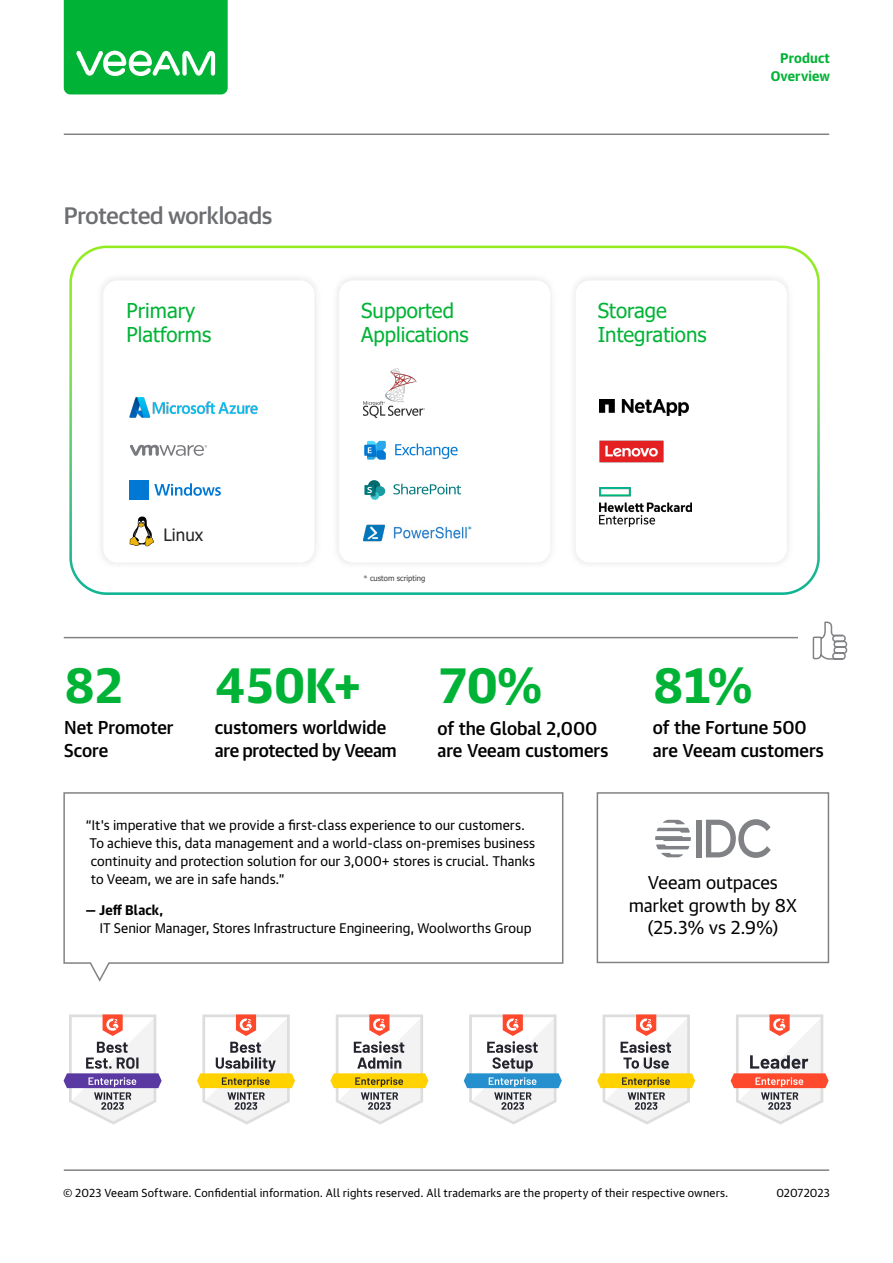
<style>
.page{position:relative;width:893px;height:1263px;background:#fff}
.page>*{position:absolute;margin:0;border:0;box-sizing:border-box;transform-origin:0 0}
.Subtitle_20{font:700 48px "Guardian Text Sans Cy";letter-spacing:-.035em;color:#00b336}
.Subtitle_16{font:500 24px "Guardian Sans Cy";letter-spacing:-.005em;color:#6d6e71}
.t1{font:20.4px/24.6px "Tahoma";color:#00b336}
.body_text_12{font:500 18px/22.5px "Guardian Text Sans Cy";letter-spacing:-.005em;color:#000}
.body_text_12-2{font:18px/22.5px "Guardian Text Sans Cy";letter-spacing:-.01em;color:#000;text-align:center}
.t2{font:17.1px "Tahoma";color:#262626}
.body_text_9__max_5_c{font:13.5px/18px "Guardian Text Sans Cy";color:#000}
.body_text_7_5__max_4{font:13.5px/18px "Guardian Text Sans Cy";letter-spacing:-.005em;color:#000}
.t3{font:700 13.5px/18px "Guardian Text Sans Cy";letter-spacing:.01em;color:#00b336;text-align:right}
.t4{font:11.25px "Guardian Text Sans Cy";letter-spacing:.015em;color:#000}
.t5{font:7.65px "Tahoma";color:#404040}
.t6{font:7.65px "Tahoma";color:#0277bd}
.s1{color:#58595c}
.s2{font-weight:700}
</style>
<div class="page">
<hr style="left:64px;top:1169px;width:765px;height:2px;background:#808285">
<svg style="left:64px;top:0;width:164px;height:94px;background:#19ba4a"></svg>
<hr style="left:64px;top:134px;width:765px;height:1px;background:#808285">
<div style="left:696px;top:820px;width:6px;height:37px;background:#808285"></div>
<svg style="left:706px;top:819px;width:65px;height:39px"></svg>
<svg style="left:655px;top:820px;width:36px;height:37px"></svg>
<div style="left:597px;top:792px;width:232px;height:171px;border:2px solid #808285"></div>
<svg style="left:63px;top:792px;width:501px;height:190px"></svg>
<hr style="left:64px;top:637px;width:767px;height:1px;background:#808285">
<div style="left:798px;top:610px;width:63px;height:63px;background:#fff"></div>
<svg style="left:812px;top:621px;width:36px;height:39px"></svg>
<svg style="left:69px;top:246px;width:751px;height:349px"></svg>
<svg style="left:130px;top:445px;width:77px;height:11px"></svg>
<svg style="left:154px;top:483px;width:67px;height:13px"></svg>
<div style="left:129px;top:480px;width:9px;height:9px;background:#0078d4"></div>
<div style="left:139px;top:480px;width:9px;height:9px;background:#0078d4"></div>
<div style="left:129px;top:490px;width:9px;height:9px;background:#0078d4"></div>
<div style="left:139px;top:490px;width:9px;height:9px;background:#0078d4"></div>
<img style="left:363px;top:362px;width:61px;height:61px">
<div style="left:364px;top:445px;width:11px;height:11px;background:#0078d4"></div>
<svg style="left:367px;top:441px;width:19px;height:19px"></svg>
<svg style="left:395px;top:443px;width:63px;height:16px"></svg>
<div style="left:368px;top:480px;width:12px;height:12px;background:#036c70;border-radius:50%"></div>
<div style="left:375px;top:486px;width:10px;height:10px;background:#1a9ba1;border-radius:50%"></div>
<div style="left:371px;top:492px;width:8px;height:8px;background:#37c6d0;border-radius:50%"></div>
<svg style="left:364px;top:484px;width:12px;height:13px"></svg>
<svg style="left:393px;top:484px;width:68px;height:10px"></svg>
<img style="left:565px;top:269px;width:231px;height:304px">
<div style="left:576px;top:280px;width:211px;height:282px;background:#fff;border-radius:14px"></div>
<img style="left:599px;top:487px;width:93px;height:39px">
<img style="left:599px;top:440px;width:65px;height:23px">
<img style="left:599px;top:399px;width:89px;height:16px">
<svg style="left:130px;top:516px;width:24px;height:30px"></svg>
<img style="left:363px;top:523px;width:22px;height:21px">
<img style="left:391px;top:525px;width:80px;height:16px">
<img style="left:128px;top:394px;width:130px;height:26px">
<svg style="left:64px;top:1014px;width:98px;height:110px"></svg>
<svg style="left:197px;top:1014px;width:98px;height:110px"></svg>
<svg style="left:330px;top:1014px;width:98px;height:110px"></svg>
<svg style="left:464px;top:1014px;width:98px;height:110px"></svg>
<svg style="left:597px;top:1014px;width:98px;height:110px"></svg>
<svg style="left:731px;top:1014px;width:98px;height:110px"></svg>
<p class="Subtitle_16" style="left:64px;top:199px;width:210px">Protected workloads</p>
<p class="t1" style="left:127px;top:299px;width:86px">Primary<br>Platforms</p>
<p class="t1" style="left:361px;top:299px;width:109px">Supported<br>Applications</p>
<p class="t1" style="left:598px;top:299px;width:110px">Storage<br>Integrations</p>
<p class="t3" style="left:771px;top:48px;width:61px">Product<br>Overview</p>
<p class="t2" style="left:163px;top:523px;width:41px">Linux</p>
<p class="t5" style="left:363px;top:573px;width:63px"><span class="s1">*</span> custom scripting</p>
<p class="t6" style="left:468px;top:524px;width:6px">*</p>
<p class="Subtitle_20" style="left:64px;top:645px;width:62px">82</p>
<p class="body_text_12" style="left:64px;top:714px;width:111px">Net Promoter<br>Score</p>
<p class="Subtitle_20" style="left:215px;top:645px;width:149px">450K+</p>
<p class="body_text_12" style="left:215px;top:714px;width:183px">customers worldwide are protected by Veeam</p>
<p class="Subtitle_20" style="left:437px;top:646px;width:105px">70%</p>
<p class="body_text_12" style="left:437px;top:715px;width:172px">of the Global 2,000 are Veeam customers</p>
<p class="Subtitle_20" style="left:653px;top:645px;width:100px">81%</p>
<p class="body_text_12" style="left:653px;top:714px;width:172px">of the Fortune 500 are Veeam customers</p>
<p class="body_text_9__max_5_c" style="left:86px;top:815px;width:451px">“It's imperative that we provide a first-class experience to our customers.<br>To achieve this, data management and a world-class on-premises business continuity and protection solution for our 3,000+ stores is crucial. Thanks to Veeam, we are in safe hands.”</p>
<p class="body_text_7_5__max_4" style="left:99px;top:900px;width:434px;text-indent:-13px"><span class="s2">— Jeff Black,<br></span>IT Senior Manager, Stores Infrastructure Engineering, Woolworths Group</p>
<p class="body_text_12-2" style="left:629px;top:870px;width:170px">Veeam outpaces market growth by 8X (25.3% vs 2.9%)</p>
<p class="t4" style="left:63px;top:1184px;width:667px">© 2023 Veeam Software. Confidential information. All rights reserved. All trademarks are the property of their respective owners.</p>
<p class="t4" style="left:776px;top:1184px;width:55px">02072023</p>
</div>
